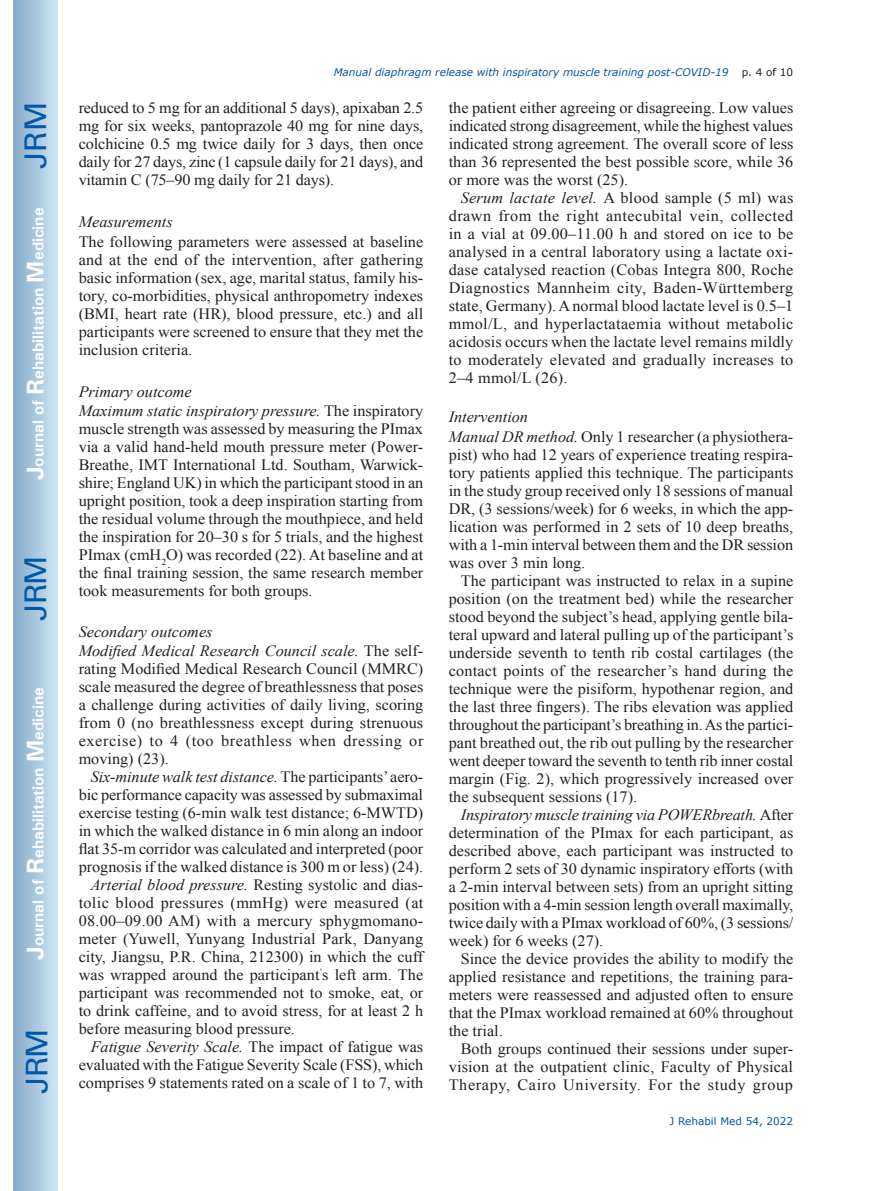
<style>
.page{position:relative;width:872px;height:1191px;background:#fff}
.page>*{position:absolute;margin:0;border:0;box-sizing:border-box;transform-origin:0 0}
.t1{font:30px "Univers";letter-spacing:-.03em;color:#0157a8}
.Txi{font:15.75px/18px "Times New Roman";color:#231f20;text-align:justify}
.Text_below_H2{font:15.75px/18px "Times New Roman";color:#231f20;text-align:justify}
.t2{font:700 15.75px "Univers";color:#fff}
.t3{font:italic 15.75px "Times New Roman";color:#231f20}
.t4{font:italic 10.5px "Verdana";color:#0157a8}
.t5{font:10.5px "Verdana";color:#0157a8}
.t6{font:10.5px "Verdana";color:#231f20}
.s1{font-size:24px}
.s2{font-style:italic}
</style>
<div class="page">
<div style="left:14px;top:0;width:43px;height:1191px;background:linear-gradient(to right,#88acca,#cbe5f2)"></div>
<h1 class="t1" style="left:18px;top:169px;width:68px;rotate:-90deg">JRM</h1>
<p class="t2" style="left:28px;top:480px;width:274px;rotate:-90deg"><span class="s1">J</span>ournal of <span class="s1">R</span>ehabilitation <span class="s1">M</span>edicine</p>
<h1 class="t1" style="left:18px;top:620px;width:67px;rotate:-90deg">JRM</h1>
<p class="t2" style="left:28px;top:959px;width:274px;rotate:-90deg"><span class="s1">J</span>ournal of <span class="s1">R</span>ehabilitation <span class="s1">M</span>edicine</p>
<h1 class="t1" style="left:19px;top:1093px;width:67px;rotate:-90deg">JRM</h1>
<p class="t4" style="left:334px;top:65px;width:396px">Manual diaphragm release with inspiratory muscle training post-COVID-19</p>
<p class="t6" style="left:742px;top:65px;width:53px">p. 4 of 10</p>
<p class="Txi" style="left:79px;top:98px;width:346px">reduced to 5 mg for an additional 5 days), apixaban 2.5 mg for six weeks, pantoprazole 40 mg for nine days, colchicine 0.5 mg twice daily for 3 days, then once daily for 27 days, zinc (1 capsule daily for 21 days), and vitamin C (75–90 mg daily for 21 days).</p>
<h2 class="t3" style="left:79px;top:211px;width:96px">Measurements</h2>
<p class="Text_below_H2" style="left:79px;top:232px;width:346px">The following parameters were assessed at baseline and at the end of the intervention, after gathering basic information (sex, age, marital status, family his&shy;tory, co-morbidities, physical anthropometry indexes (BMI, heart rate (HR), blood pressure, etc.) and all participants were screened to ensure that they met the inclusion criteria.</p>
<h2 class="t3" style="left:79px;top:380px;width:115px">Primary outcome</h2>
<p class="Text_below_H2" style="left:79px;top:401px;width:346px"><span class="s2">Maximum static inspiratory pressure.</span> The inspiratory muscle strength was assessed by measuring the PImax via a valid hand-held mouth pressure meter (Power-Breathe, IMT International Ltd. Southam, Warwick&shy;shire; England UK) in which the participant stood in an upright position, took a deep inspiration starting from the residual volume through the mouthpiece, and held the inspiration for 20–30 s for 5 trials, and the highest PImax (cmH<sub>2</sub>O) was recorded (22). At baseline and at the final training session, the same research member took measurements for both groups.</p>
<h2 class="t3" style="left:79px;top:620px;width:135px">Secondary outcomes</h2>
<p class="Text_below_H2" style="left:79px;top:641px;width:346px"><span class="s2">Modified Medical Research Council scale.</span> The self&shy;rating Modified Medical Research Council (MMRC) scale measured the degree of breathlessness that poses a challenge during activities of daily living, scoring from 0 (no breathlessness except during strenuous exercise) to 4 (too breathless when dressing or moving) (23).</p>
<p class="Txi" style="left:79px;top:767px;width:346px;text-indent:12px"><span class="s2">Six-minute walk test distance.</span> The participants’ aero&shy;bic performance capacity was assessed by submaximal exercise testing (6-min walk test distance; 6-MWTD) in which the walked distance in 6 min along an indoor flat 35-m corridor was calculated and interpreted (poor prognosis if the walked distance is 300 m or less) (24).</p>
<p class="Txi" style="left:79px;top:875px;width:346px;text-indent:12px"><span class="s2">Arterial blood pressure.</span> Resting systolic and dias&shy;tolic blood pressures (mmHg) were measured (at 08.00–09.00 AM) with a mercury sphygmomano&shy;meter (Yuwell, Yunyang Industrial Park, Danyang city, Jiangsu, P.R. China, 212300) in which the cuff was wrapped around the participant<sup>’</sup>s left arm. The participant was recommended not to smoke, eat, or to drink caffeine, and to avoid stress, for at least 2 h before measuring blood pressure.</p>
<p class="Txi" style="left:79px;top:1037px;width:346px;text-indent:12px"><span class="s2">Fatigue Severity Scale.</span> The impact of fatigue was evaluated with the Fatigue Severity Scale (FSS), which comprises 9 statements rated on a scale of 1 to 7, with</p>
<p class="Txi" style="left:449px;top:98px;width:346px">the patient either agreeing or disagreeing. Low values indicated strong disagreement, while the highest values indicated strong agreement. The overall score of less than 36 represented the best possible score, while 36 or more was the worst (25).</p>
<p class="Txi" style="left:449px;top:188px;width:346px;text-indent:12px"><span class="s2">Serum lactate level.</span> A blood sample (5 ml) was drawn from the right antecubital vein, collected in a vial at 09.00–11.00 h and stored on ice to be analysed in a central laboratory using a lactate oxi&shy;dase catalysed reaction (Cobas Integra 800, Roche Diagnostics Mannheim city, Baden-Württemberg state, Germany). A normal blood lactate level is 0.5–1 mmol/L, and hyperlactataemia without metabolic acidosis occurs when the lactate level remains mildly to moderately elevated and gradually increases to 2–4 mmol/L (26).</p>
<h2 class="t3" style="left:449px;top:406px;width:81px">Intervention</h2>
<p class="Text_below_H2" style="left:449px;top:427px;width:346px"><span class="s2">Manual DR method.</span> Only 1 researcher (a physiothera&shy;pist) who had 12 years of experience treating respira&shy;tory patients applied this technique. The participants in the study group received only 18 sessions of manual DR, (3 sessions/week) for 6 weeks, in which the app&shy;lication was performed in 2 sets of 10 deep breaths, with a 1-min interval between them and the DR session was over 3 min long.</p>
<p class="Txi" style="left:449px;top:571px;width:346px;text-indent:12px">The participant was instructed to relax in a supine position (on the treatment bed) while the researcher stood beyond the subject’s head, applying gentle bila&shy;teral upward and lateral pulling up of the participant’s underside seventh to tenth rib costal cartilages (the contact points of the researcher’s hand during the technique were the pisiform, hypothenar region, and the last three fingers). The ribs elevation was applied throughout the participant’s breathing in. As the partici&shy;pant breathed out, the rib out pulling by the researcher went deeper toward the seventh to tenth rib inner costal margin (Fig. 2), which progressively increased over the subsequent sessions (17).</p>
<p class="Txi" style="left:449px;top:805px;width:346px;text-indent:12px"><span class="s2">Inspiratory muscle training via POWERbreath.</span> After determination of the PImax for each participant, as described above, each participant was instructed to perform 2 sets of 30 dynamic inspiratory efforts (with a 2-min interval between sets) from an upright sitting position with a 4-min session length overall maximally, twice daily with a PImax workload of 60%, (3 sessions/ week) for 6 weeks (27).</p>
<p class="Txi" style="left:449px;top:949px;width:346px;text-indent:12px">Since the device provides the ability to modify the applied resistance and repetitions, the training para&shy;meters were reassessed and adjusted often to ensure that the PImax workload remained at 60% throughout the trial.</p>
<p class="Txi" style="left:449px;top:1039px;width:346px;text-indent:12px">Both groups continued their sessions under super&shy;vision at the outpatient clinic, Faculty of Physical Therapy, Cairo University. For the study group</p>
<p class="t5" style="left:669px;top:1114px;width:125px">J Rehabil Med 54, 2022</p>
</div>
